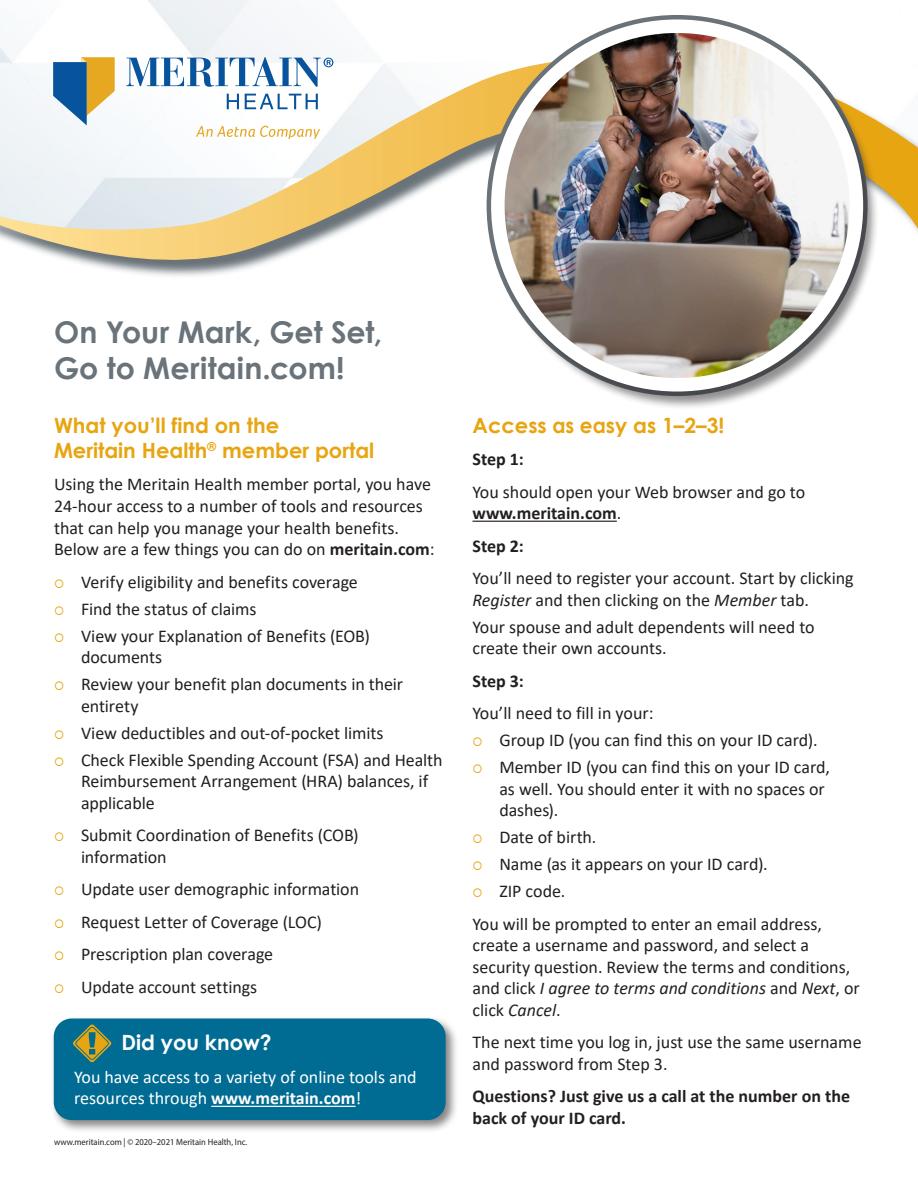
<style>
.page{position:relative;width:918px;height:1188px;background:#fff}
.page>*{position:absolute;margin:0;border:0;box-sizing:border-box;transform-origin:0 0}
.t1{font:700 30px "Century Gothic";letter-spacing:.005em;color:#697379}
.Bullet_-_Gold_Square{font:700 21px/25.2px "Century Gothic";color:#e7a512}
.t2{font:700 21px "Century Gothic";color:#fff}
.Bullet_-_Gold_Square-2{font:18px/21.6px "Calibri";letter-spacing:-.005em;color:#231f20}
.Bullet_-_Gold_Square-3{font:700 18px/21.6px "Calibri";color:#231f20}
.Body_Copy{font:18px/21.6px "Calibri";color:#fff}
.t3{font:9px "Myriad Pro";color:#231f20;scale:.95 1}
.s1{font-weight:700}
.s2{font-style:italic}
</style>
<div class="page">
<img style="left:0;top:0;width:728px;height:46px">
<svg style="left:0;top:46px;width:918px;height:230px"></svg>
<div style="left:491px;top:22px;width:388px;height:388px;background:#231f20;opacity:.5"></div>
<img style="left:498px;top:28px;width:358px;height:354px">
<div style="left:491px;top:19px;width:372px;height:373px;border:14px solid #fff;border-radius:50%"></div>
<svg style="left:53px;top:57px;width:62px;height:68px"></svg>
<svg style="left:227px;top:94px;width:12px;height:15px"></svg>
<svg style="left:245px;top:94px;width:73px;height:15px"></svg>
<svg style="left:196px;top:126px;width:124px;height:13px"></svg>
<svg style="left:126px;top:57px;width:207px;height:30px"></svg>
<hr style="left:472px;top:521px;width:145px;height:1px;background:#231f20">
<div style="left:50px;top:1015px;width:409px;height:118px;background:#231f20;opacity:.55"></div>
<div style="left:54px;top:1018px;width:392px;height:102px;background:#006c93;border-radius:18px"></div>
<hr style="left:211px;top:1106px;width:145px;height:1px;background:#fff">
<svg style="left:73px;top:1024px;width:38px;height:38px"></svg>
<p class="t1" style="left:54px;top:310px;width:330px">On Your Mark, Get Set,</p>
<p class="t1" style="left:54px;top:346px;width:292px">Go to Meritain.com!</p>
<p class="Bullet_-_Gold_Square" style="left:54px;top:412px;width:322px">What you’ll find on the<br>Meritain Health<sup>®</sup> member portal</p>
<p class="Bullet_-_Gold_Square-2" style="left:54px;top:473px;width:382px">Using the Meritain Health member portal, you have 24-hour access to a number of tools and resources that can help you manage your health benefits.<br>Below are a few things you can do on <span class="s1">meritain.com</span>:</p>
<p class="Bullet_-_Gold_Square-2" style="left:81px;top:570px;width:278px">Verify eligibility and benefits coverage</p>
<p class="Bullet_-_Gold_Square-2" style="left:81px;top:597px;width:177px">Find the status of claims</p>
<p class="Bullet_-_Gold_Square-2" style="left:81px;top:624px;width:290px">View your Explanation of Benefits (EOB) documents</p>
<p class="Bullet_-_Gold_Square-2" style="left:81px;top:673px;width:324px">Review your benefit plan documents in their entirety</p>
<p class="Bullet_-_Gold_Square-2" style="left:81px;top:722px;width:304px">View deductibles and out-of-pocket limits</p>
<p class="Bullet_-_Gold_Square-2" style="left:81px;top:749px;width:363px">Check Flexible Spending Account (FSA) and Health<br>Reimbursement Arrangement (HRA) balances, if applicable</p>
<p class="Bullet_-_Gold_Square-2" style="left:81px;top:824px;width:279px">Submit Coordination of Benefits (COB) information</p>
<p class="Bullet_-_Gold_Square-2" style="left:81px;top:878px;width:280px">Update user demographic information</p>
<p class="Bullet_-_Gold_Square-2" style="left:81px;top:911px;width:242px">Request Letter of Coverage (LOC)</p>
<p class="Bullet_-_Gold_Square-2" style="left:81px;top:943px;width:194px">Prescription plan coverage</p>
<p class="Bullet_-_Gold_Square-2" style="left:81px;top:975px;width:178px">Update account settings</p>
<p class="t2" style="left:121px;top:1027px;width:152px">Did you know?</p>
<p class="Body_Copy" style="left:74px;top:1065px;width:344px">You have access to a variety of online tools and resources through <span class="s1">www.meritain.com</span>!</p>
<p class="t3" style="left:54px;top:1137px;width:205px">www.meritain.com | © 2020–2021 Meritain Health, Inc.</p>
<p class="Bullet_-_Gold_Square" style="left:472px;top:412px;width:253px">Access as easy as 1–2–3!</p>
<p class="Bullet_-_Gold_Square-3" style="left:472px;top:448px;width:53px">Step 1:</p>
<p class="Bullet_-_Gold_Square-2" style="left:472px;top:480px;width:334px">You should open your Web browser and go to <span class="s1">www.meritain.com</span>.</p>
<p class="Bullet_-_Gold_Square-3" style="left:472px;top:535px;width:53px">Step 2:</p>
<p class="Bullet_-_Gold_Square-2" style="left:472px;top:567px;width:383px">You’ll need to register your account. Start by clicking<br><span class="s2">Register</span> and then clicking on the <span class="s2">Member</span> tab.</p>
<p class="Bullet_-_Gold_Square-2" style="left:472px;top:615px;width:344px">Your spouse and adult dependents will need to create their own accounts.</p>
<p class="Bullet_-_Gold_Square-3" style="left:472px;top:670px;width:53px">Step 3:</p>
<p class="Bullet_-_Gold_Square-2" style="left:472px;top:702px;width:183px">You’ll need to fill in your:</p>
<p class="Bullet_-_Gold_Square-2" style="left:500px;top:729px;width:320px">Group ID (you can find this on your ID card).</p>
<p class="Bullet_-_Gold_Square-2" style="left:500px;top:756px;width:332px">Member ID (you can find this on your ID card, as well. You should enter it with no spaces or dashes).</p>
<p class="Bullet_-_Gold_Square-2" style="left:500px;top:826px;width:98px">Date of birth.</p>
<p class="Bullet_-_Gold_Square-2" style="left:500px;top:853px;width:270px">Name (as it appears on your ID card).</p>
<p class="Bullet_-_Gold_Square-2" style="left:500px;top:880px;width:67px">ZIP code.</p>
<p class="Bullet_-_Gold_Square-2" style="left:472px;top:912px;width:389px">You will be prompted to enter an email address, create a username and password, and select a security question. Review the terms and conditions, and click <span class="s2">I agree to terms and conditions</span> and <span class="s2">Next</span>, or click <span class="s2">Cancel</span>.</p>
<p class="Bullet_-_Gold_Square-2" style="left:472px;top:1031px;width:391px">The next time you log in, just use the same username and password from Step 3.</p>
<p class="Bullet_-_Gold_Square-3" style="left:472px;top:1085px;width:379px">Questions? Just give us a call at the number on the back of your ID card.</p>
</div>
